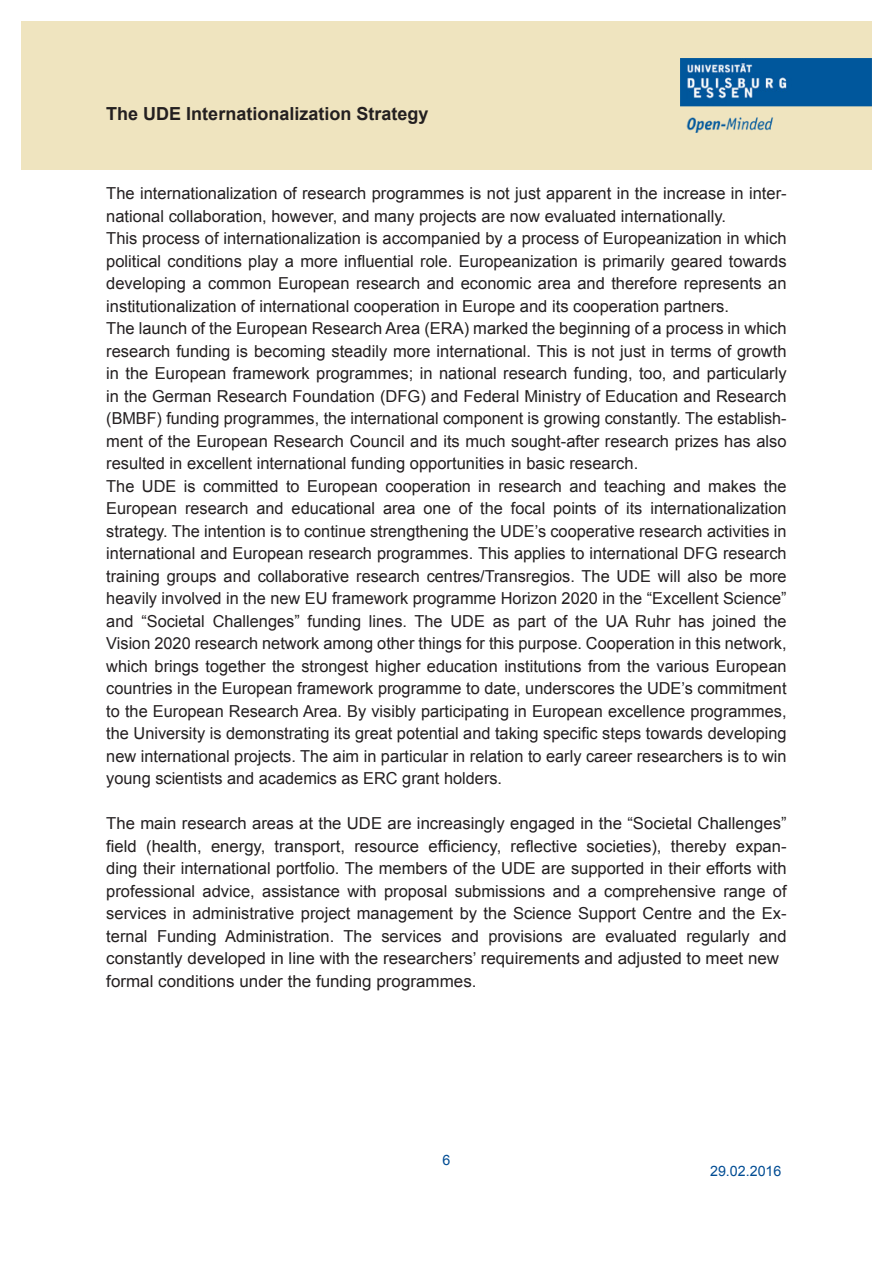
<style>
.page{position:relative;width:893px;height:1263px;background:#fff}
.page>*{position:absolute;margin:0;border:0;box-sizing:border-box;transform-origin:0 0}
.t1{font:700 18px "Arial";color:#231f20}
.Fließtext_Arial{font:16.5px/22.5px "Arial";color:#231f20;text-align:justify}
.t2{font:14.25px "Arial";color:#004c93}
</style>
<div class="page">
<div style="left:21px;top:21px;width:851px;height:149px;background:#efe4bf"></div>
<img style="left:680px;top:59px;width:192px;height:74px">
<p class="t1" style="left:106px;top:102px;width:324px">The UDE Internationalization Strategy</p>
<p class="Fließtext_Arial" style="left:106px;top:182px;width:682px">The internationalization of research programmes is not just apparent in the increase in inter&shy;national collaboration, however, and many projects are now evaluated internationally.</p>
<p class="Fließtext_Arial" style="left:106px;top:227px;width:682px">This process of internationalization is accompanied by a process of Europeanization in which political conditions play a more influential role. Europeanization is primarily geared towards developing a common European research and economic area and therefore represents an institutionalization of international cooperation in Europe and its cooperation partners.</p>
<p class="Fließtext_Arial" style="left:106px;top:317px;width:682px">The launch of the European Research Area (ERA) marked the beginning of a process in which research funding is becoming steadily more international. This is not just in terms of growth in the European framework programmes; in national research funding, too, and particularly in the German Research Foundation (DFG) and Federal Ministry of Education and Research (BMBF) funding programmes, the international component is growing constantly. The establish&shy;ment of the European Research Council and its much sought-after research prizes has also resulted in excellent international funding opportunities in basic research.</p>
<p class="Fließtext_Arial" style="left:106px;top:475px;width:682px">The UDE is committed to European cooperation in research and teaching and makes the European research and educational area one of the focal points of its internationalization strategy. The intention is to continue strengthening the UDE’s cooperative research activities in international and European research programmes. This applies to international DFG research training groups and collaborative research centres/Transregios. The UDE will also be more heavily involved in the new EU framework programme Horizon 2020 in the “Excellent Science” and “Societal Challenges” funding lines. The UDE as part of the UA Ruhr has joined the Vision 2020 research network among other things for this purpose. Cooperation in this network, which brings together the strongest higher education institutions from the various European countries in the European framework programme to date, underscores the UDE’s commitment to the European Research Area. By visibly participating in European excellence programmes, the University is demonstrating its great potential and taking specific steps towards developing new international projects. The aim in particular in relation to early career researchers is to win young scientists and academics as ERC grant holders.</p>
<p class="Fließtext_Arial" style="left:106px;top:812px;width:682px">The main research areas at the UDE are increasingly engaged in the “Societal Challenges” field (health, energy, transport, resource efficiency, reflective societies), thereby expan&shy;ding their international portfolio. The members of the UDE are supported in their efforts with professional advice, assistance with proposal submissions and a comprehensive range of services in administrative project management by the Science Support Centre and the Ex&shy;ternal Funding Administration. The services and provisions are evaluated regularly and constantly developed in line with the researchers’ requirements and adjusted to meet new</p>
<p class="Fließtext_Arial" style="left:106px;top:970px;width:372px">formal conditions under the funding programmes.</p>
<p class="t2" style="left:442px;top:1150px;width:9px">6</p>
<p class="t2" style="left:710px;top:1161px;width:73px">29.02.2016</p>
</div>
